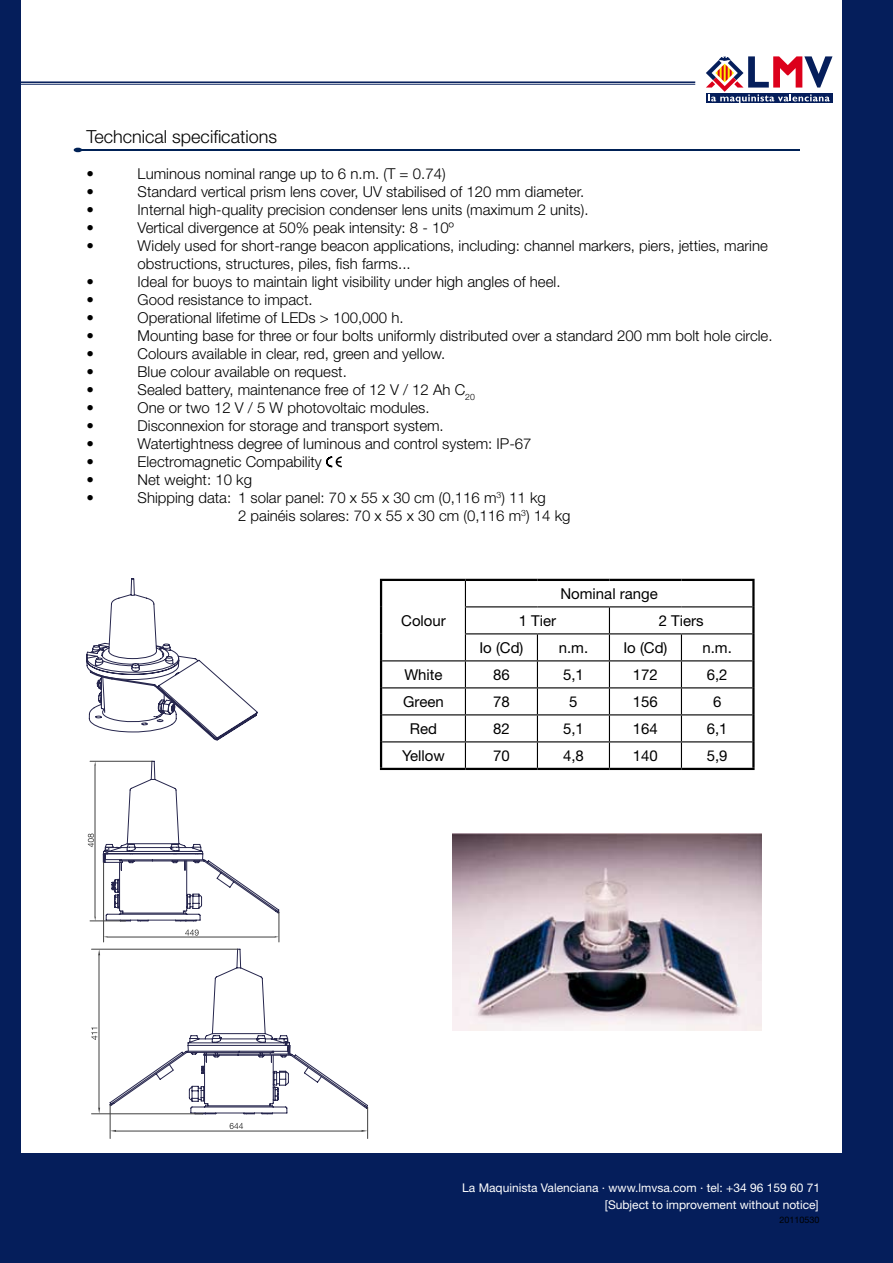
<style>
.page{position:relative;width:893px;height:1263px;background:#fff}
.page>*{position:absolute;margin:0;border:0;box-sizing:border-box;transform-origin:0 0}
.t1{font:300 18px "Helvetica Neue LT Std";color:#000}
.t2{font:300 15px/18px "Helvetica Neue LT Std";color:#000}
.t3{font:15px "Helvetica Neue LT Std";color:#000}
.t4{font:12px "Helvetica Neue LT Std";color:#fff}
.t5{font:9px "Helvetica Neue LT Std";color:#000}
</style>
<div class="page">
<svg style="left:88px;top:833px;width:2px;height:13px"></svg>
<svg style="left:86px;top:651px;width:4px;height:71px"></svg>
<svg style="left:90px;top:578px;width:190px;height:536px"></svg>
<hr style="left:92px;top:949px;width:146px;height:1px;background:#404040">
<hr style="left:92px;top:1113px;width:111px;height:1px;background:#404040">
<hr style="left:99px;top:955px;width:1px;height:153px;background:#404040">
<svg style="left:91px;top:1028px;width:6px;height:12px"></svg>
<svg style="left:98px;top:949px;width:2px;height:6px"></svg>
<hr style="left:110px;top:1105px;width:1px;height:33px;background:#404040">
<hr style="left:367px;top:1107px;width:1px;height:31px;background:#404040">
<svg style="left:109px;top:949px;width:259px;height:183px"></svg>
<img style="left:453px;top:833px;width:308px;height:197px">
<div style="left:842px;top:0;width:51px;height:1263px;background:#051e5b"></div>
<svg style="left:706px;top:56px;width:126px;height:47px"></svg>
<div style="left:0;top:0;width:21px;height:1263px;background:#051e5b"></div>
<div style="left:0;top:1153px;width:893px;height:110px;background:#051e5b"></div>
<hr style="left:0;top:81px;width:695px;height:2px;background:#051e5b">
<hr style="left:0;top:84px;width:695px;height:1px;background:#051e5b">
<svg style="left:326px;top:456px;width:16px;height:12px"></svg>
<svg style="left:382px;top:581px;width:370px;height:187px"></svg>
<hr style="left:380px;top:581px;width:2px;height:26px;background:#000">
<hr style="left:380px;top:607px;width:2px;height:27px;background:#000">
<hr style="left:380px;top:634px;width:2px;height:27px;background:#000">
<hr style="left:380px;top:579px;width:85px;height:2px;background:#000">
<hr style="left:465px;top:579px;width:72px;height:2px;background:#000">
<hr style="left:537px;top:579px;width:72px;height:2px;background:#000">
<hr style="left:609px;top:579px;width:72px;height:2px;background:#000">
<hr style="left:681px;top:579px;width:74px;height:2px;background:#000">
<hr style="left:752px;top:581px;width:3px;height:26px;background:#000">
<hr style="left:465px;top:606px;width:72px;height:1px;background:#000">
<hr style="left:537px;top:606px;width:72px;height:1px;background:#000">
<hr style="left:609px;top:606px;width:72px;height:1px;background:#000">
<hr style="left:681px;top:606px;width:71px;height:1px;background:#000">
<hr style="left:752px;top:607px;width:3px;height:27px;background:#000">
<hr style="left:465px;top:633px;width:72px;height:1px;background:#000">
<hr style="left:537px;top:633px;width:72px;height:1px;background:#000">
<hr style="left:609px;top:633px;width:72px;height:1px;background:#000">
<hr style="left:681px;top:633px;width:71px;height:1px;background:#000">
<hr style="left:752px;top:634px;width:3px;height:27px;background:#000">
<hr style="left:380px;top:661px;width:2px;height:27px;background:#000">
<hr style="left:752px;top:661px;width:3px;height:27px;background:#000">
<hr style="left:380px;top:688px;width:2px;height:27px;background:#000">
<hr style="left:752px;top:688px;width:3px;height:27px;background:#000">
<hr style="left:380px;top:715px;width:2px;height:27px;background:#000">
<hr style="left:752px;top:715px;width:3px;height:27px;background:#000">
<hr style="left:380px;top:742px;width:2px;height:26px;background:#000">
<hr style="left:382px;top:660px;width:83px;height:1px;background:#000">
<hr style="left:465px;top:660px;width:72px;height:1px;background:#000">
<hr style="left:537px;top:660px;width:72px;height:1px;background:#000">
<hr style="left:609px;top:660px;width:72px;height:1px;background:#000">
<hr style="left:681px;top:660px;width:71px;height:1px;background:#000">
<hr style="left:382px;top:687px;width:83px;height:1px;background:#000">
<hr style="left:465px;top:687px;width:72px;height:1px;background:#000">
<hr style="left:537px;top:687px;width:72px;height:1px;background:#000">
<hr style="left:609px;top:687px;width:72px;height:1px;background:#000">
<hr style="left:681px;top:687px;width:71px;height:1px;background:#000">
<hr style="left:382px;top:714px;width:83px;height:1px;background:#000">
<hr style="left:465px;top:714px;width:72px;height:1px;background:#000">
<hr style="left:537px;top:714px;width:72px;height:1px;background:#000">
<hr style="left:609px;top:714px;width:72px;height:1px;background:#000">
<hr style="left:681px;top:714px;width:71px;height:1px;background:#000">
<hr style="left:382px;top:741px;width:83px;height:1px;background:#000">
<hr style="left:465px;top:741px;width:72px;height:1px;background:#000">
<hr style="left:537px;top:741px;width:72px;height:1px;background:#000">
<hr style="left:609px;top:741px;width:72px;height:1px;background:#000">
<hr style="left:681px;top:741px;width:71px;height:1px;background:#000">
<hr style="left:380px;top:768px;width:85px;height:2px;background:#000">
<hr style="left:465px;top:768px;width:72px;height:2px;background:#000">
<hr style="left:537px;top:768px;width:72px;height:2px;background:#000">
<hr style="left:609px;top:768px;width:72px;height:2px;background:#000">
<hr style="left:681px;top:768px;width:74px;height:2px;background:#000">
<svg style="left:465px;top:581px;width:1px;height:187px"></svg>
<svg style="left:537px;top:634px;width:1px;height:134px"></svg>
<svg style="left:609px;top:607px;width:1px;height:161px"></svg>
<svg style="left:681px;top:634px;width:1px;height:134px"></svg>
<hr style="left:752px;top:742px;width:3px;height:26px;background:#000">
<hr style="left:79px;top:149px;width:721px;height:2px;background:#002156">
<svg style="left:74px;top:148px;width:8px;height:4px"></svg>
<p class="t1" style="left:87px;top:126px;width:192px">Techcnical specifications</p>
<p class="t2" style="left:87px;top:165px;width:9px">•</p>
<p class="t2" style="left:138px;top:165px;width:309px">Luminous nominal range up to 6 n.m. (T = 0.74)</p>
<p class="t2" style="left:87px;top:183px;width:9px">•</p>
<p class="t2" style="left:138px;top:183px;width:448px">Standard vertical prism lens cover, UV stabilised of 120 mm diameter.</p>
<p class="t2" style="left:87px;top:201px;width:9px">•</p>
<p class="t2" style="left:138px;top:201px;width:452px">Internal high-quality precision condenser lens units (maximum 2 units).</p>
<p class="t2" style="left:87px;top:219px;width:9px">•</p>
<p class="t2" style="left:138px;top:219px;width:318px">Vertical divergence at 50% peak intensity: 8 - 10º</p>
<p class="t2" style="left:87px;top:237px;width:9px">•</p>
<p class="t2" style="left:138px;top:237px;width:632px">Widely used for short-range beacon applications, including: channel markers, piers, jetties, marine obstructions, structures, piles, fish farms...</p>
<p class="t2" style="left:87px;top:273px;width:9px">•</p>
<p class="t2" style="left:138px;top:273px;width:424px">Ideal for buoys to maintain light visibility under high angles of heel.</p>
<p class="t2" style="left:87px;top:291px;width:9px">•</p>
<p class="t2" style="left:138px;top:291px;width:177px">Good resistance to impact.</p>
<p class="t2" style="left:87px;top:309px;width:9px">•</p>
<p class="t2" style="left:138px;top:309px;width:268px">Operational lifetime of LEDs &gt; 100,000 h.</p>
<p class="t2" style="left:87px;top:327px;width:9px">•</p>
<p class="t2" style="left:138px;top:327px;width:636px">Mounting base for three or four bolts uniformly distributed over a standard 200 mm bolt hole circle.</p>
<p class="t2" style="left:87px;top:345px;width:9px">•</p>
<p class="t2" style="left:138px;top:345px;width:309px">Colours available in clear, red, green and yellow.</p>
<p class="t2" style="left:87px;top:363px;width:9px">•</p>
<p class="t2" style="left:138px;top:363px;width:211px">Blue colour available on request.</p>
<p class="t2" style="left:87px;top:381px;width:9px">•</p>
<p class="t2" style="left:138px;top:381px;width:339px">Sealed battery, maintenance free of 12 V / 12 Ah C<sub>20</sub></p>
<p class="t2" style="left:87px;top:399px;width:9px">•</p>
<p class="t2" style="left:138px;top:399px;width:294px">One or two 12 V / 5 W photovoltaic modules.</p>
<p class="t2" style="left:87px;top:417px;width:9px">•</p>
<p class="t2" style="left:138px;top:417px;width:308px">Disconnexion for storage and transport system.</p>
<p class="t2" style="left:87px;top:435px;width:9px">•</p>
<p class="t2" style="left:138px;top:435px;width:395px">Watertightness degree of luminous and control system: IP-67</p>
<p class="t2" style="left:87px;top:453px;width:9px">•</p>
<p class="t2" style="left:138px;top:453px;width:186px">Electromagnetic Compability</p>
<p class="t2" style="left:87px;top:471px;width:9px">•</p>
<p class="t2" style="left:138px;top:471px;width:116px">Net weight: 10 kg</p>
<p class="t2" style="left:87px;top:489px;width:9px">•</p>
<p class="t2" style="left:238px;top:489px;width:334px;text-indent:-100px">Shipping data: 1 solar panel: 70 x 55 x 30 cm (0,116 m<sup>3</sup>) 11 kg<br>2 painéis solares: 70 x 55 x 30 cm (0,116 m<sup>3</sup>) 14 kg</p>
<p class="t3" style="left:401px;top:611px;width:46px">Colour</p>
<p class="t3" style="left:560px;top:584px;width:99px">Nominal range</p>
<p class="t3" style="left:519px;top:611px;width:39px">1 Tier</p>
<p class="t3" style="left:659px;top:611px;width:46px">2 Tiers</p>
<p class="t3" style="left:479px;top:638px;width:46px">Io (Cd)</p>
<p class="t3" style="left:559px;top:638px;width:31px">n.m.</p>
<p class="t3" style="left:623px;top:638px;width:46px">Io (Cd)</p>
<p class="t3" style="left:702px;top:638px;width:31px">n.m.</p>
<p class="t3" style="left:404px;top:665px;width:40px">White</p>
<p class="t3" style="left:493px;top:665px;width:18px">86</p>
<p class="t3" style="left:563px;top:665px;width:22px">5,1</p>
<p class="t3" style="left:633px;top:665px;width:27px">172</p>
<p class="t3" style="left:707px;top:665px;width:22px">6,2</p>
<p class="t3" style="left:403px;top:692px;width:42px">Green</p>
<p class="t3" style="left:493px;top:692px;width:18px">78</p>
<p class="t3" style="left:569px;top:692px;width:10px">5</p>
<p class="t3" style="left:633px;top:692px;width:27px">156</p>
<p class="t3" style="left:713px;top:692px;width:10px">6</p>
<p class="t3" style="left:410px;top:719px;width:29px">Red</p>
<p class="t3" style="left:493px;top:719px;width:18px">82</p>
<p class="t3" style="left:563px;top:719px;width:22px">5,1</p>
<p class="t3" style="left:633px;top:719px;width:27px">164</p>
<p class="t3" style="left:707px;top:719px;width:22px">6,1</p>
<p class="t3" style="left:402px;top:746px;width:44px">Yellow</p>
<p class="t3" style="left:493px;top:746px;width:18px">70</p>
<p class="t3" style="left:563px;top:746px;width:22px">4,8</p>
<p class="t3" style="left:633px;top:746px;width:27px">140</p>
<p class="t3" style="left:707px;top:746px;width:22px">5,9</p>
<p class="t4" style="left:462px;top:1181px;width:359px">La Maquinista Valenciana · www.lmvsa.com · tel: +34 96 159 60 71</p>
<p class="t5" style="left:780px;top:1215px;width:42px">20110530</p>
<p class="t4" style="left:605px;top:1197px;width:215px">[Subject to improvement without notice]</p>
</div>
